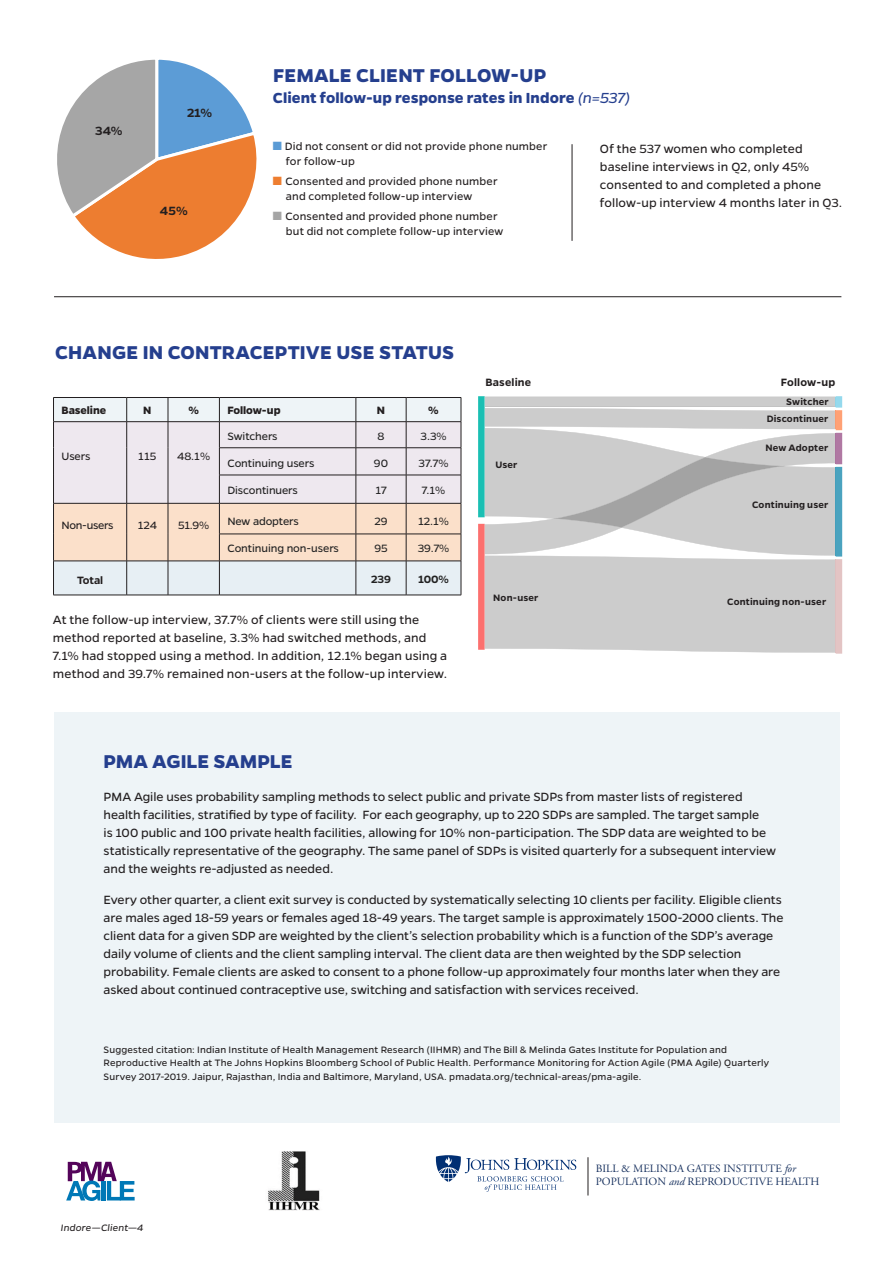
<style>
.page{position:relative;width:894px;height:1263px;background:#fff}
.page>*{position:absolute;margin:0;border:0;box-sizing:border-box;transform-origin:0 0}
.t1{font:700 21px "Gentona";letter-spacing:.005em;color:#253f8e}
.t2{font:700 16.5px "Gentona";letter-spacing:.005em;color:#253f8e}
.t3{font:13.5px/18px "Gentona";color:#231f20}
.t4{font:600 13.5px "Gentona";color:#231f20}
.t5{font:12px/15px "Gentona";letter-spacing:.015em;color:#231f20}
.t6{font:12px "Gentona";letter-spacing:-.01em;color:#222}
.t7{font:600 12px "Gentona";letter-spacing:.015em;color:#231f20}
.t8{font:700 12px "Gentona";letter-spacing:-.01em;color:#231f20}
.t9{font:12px "Gentona";letter-spacing:-.03em;color:#231f20}
.t10{font:600 12px "Gentona";letter-spacing:-.005em;color:#222}
.t11{font:11.1px/13.4px "Adobe Garamond";color:#1a3360}
.t12{font:10.5px/13.5px "Gentona";letter-spacing:.015em;color:#231f20}
.t13{font:600 10.5px "Gentona";letter-spacing:.015em;color:#231f20}
.t14{font:italic 10.5px "Gentona";letter-spacing:.015em;color:#231f20}
.s1{font-weight:400;font-style:italic}
.s2{color:#5a9bd5}
.s3{color:#ee7e30}
.s4{color:#a5a5a5}
.s5{font-style:italic}
</style>
<div class="page">
<svg style="left:57px;top:59px;width:200px;height:200px"></svg>
<div style="left:54px;top:712px;width:785px;height:410px;background:#eef4f7"></div>
<svg style="left:436px;top:1155px;width:140px;height:36px"></svg>
<hr style="left:587px;top:1157px;width:1px;height:38px;background:#231f20">
<hr style="left:571px;top:144px;width:1px;height:97px;background:#231f20">
<svg style="left:66px;top:1161px;width:69px;height:40px"></svg>
<hr style="left:54px;top:296px;width:787px;height:1px;background:#231f20">
<svg style="left:53px;top:397px;width:408px;height:197px;background:#e8e0de"></svg>
<hr style="left:53px;top:560px;width:74px;height:1px;background:#231f20">
<hr style="left:53px;top:561px;width:1px;height:34px;background:#231f20">
<hr style="left:127px;top:560px;width:41px;height:1px;background:#231f20">
<hr style="left:126px;top:561px;width:1px;height:34px;background:#231f20">
<hr style="left:168px;top:560px;width:51px;height:1px;background:#231f20">
<hr style="left:168px;top:561px;width:1px;height:34px;background:#231f20">
<hr style="left:219px;top:560px;width:137px;height:1px;background:#231f20">
<hr style="left:219px;top:561px;width:1px;height:34px;background:#231f20">
<hr style="left:356px;top:560px;width:50px;height:1px;background:#231f20">
<hr style="left:355px;top:561px;width:1px;height:34px;background:#231f20">
<hr style="left:406px;top:560px;width:55px;height:1px;background:#231f20">
<hr style="left:406px;top:561px;width:1px;height:34px;background:#231f20">
<hr style="left:460px;top:561px;width:1px;height:34px;background:#231f20">
<hr style="left:53px;top:594px;width:74px;height:1px;background:#231f20">
<hr style="left:127px;top:594px;width:41px;height:1px;background:#231f20">
<hr style="left:168px;top:594px;width:51px;height:1px;background:#231f20">
<hr style="left:219px;top:594px;width:137px;height:1px;background:#231f20">
<hr style="left:356px;top:594px;width:50px;height:1px;background:#231f20">
<hr style="left:406px;top:594px;width:55px;height:1px;background:#231f20">
<svg style="left:835px;top:396px;width:8px;height:258px"></svg>
<svg style="left:478px;top:396px;width:363px;height:257px;background:#cdcece"></svg>
<hr style="left:835px;top:559px;width:1px;height:93px;background:#debfbf">
<img style="left:268px;top:1151px;width:52px;height:59px">
<p class="t4" style="left:95px;top:123px;width:29px">34%</p>
<p class="t4" style="left:187px;top:105px;width:27px">21%</p>
<p class="t4" style="left:160px;top:202px;width:29px">45%</p>
<p class="t1" style="left:273px;top:63px;width:274px">FEMALE CLIENT FOLLOW-UP</p>
<p class="t2" style="left:273px;top:88px;width:358px">Client follow-up response rates in Indore <span class="s1">(n=537)</span></p>
<p class="t3" style="left:599px;top:139px;width:244px">Of the 537 women who completed baseline interviews in Q2, only 45% consented to and completed a phone follow-up interview 4 months later in Q3.</p>
<p class="t5" style="left:286px;top:138px;width:263px;text-indent:-13px"><span class="s2">■</span> Did not consent or did not provide phone number for follow-up</p>
<p class="t5" style="left:286px;top:174px;width:213px;text-indent:-13px"><span class="s3">■</span> Consented and provided phone number and completed follow-up interview</p>
<p class="t5" style="left:286px;top:209px;width:219px;text-indent:-13px"><span class="s4">■</span> Consented and provided phone number but did not complete follow-up interview</p>
<p class="t1" style="left:55px;top:340px;width:400px">CHANGE IN CONTRACEPTIVE USE STATUS</p>
<p class="t8" style="left:62px;top:403px;width:46px">Baseline</p>
<p class="t8" style="left:143px;top:403px;width:10px">N</p>
<p class="t8" style="left:188px;top:403px;width:12px">%</p>
<p class="t8" style="left:227px;top:403px;width:55px">Follow-up</p>
<p class="t8" style="left:377px;top:403px;width:10px">N</p>
<p class="t8" style="left:428px;top:403px;width:12px">%</p>
<p class="t5" style="left:62px;top:448px;width:30px">Users</p>
<p class="t5" style="left:138px;top:448px;width:20px">115</p>
<p class="t5" style="left:177px;top:448px;width:34px">48.1%</p>
<p class="t6" style="left:227px;top:429px;width:52px">Switchers</p>
<p class="t6" style="left:377px;top:429px;width:8px">8</p>
<p class="t6" style="left:420px;top:429px;width:27px">3.3%</p>
<p class="t6" style="left:227px;top:457px;width:88px">Continuing users</p>
<p class="t6" style="left:374px;top:457px;width:16px">90</p>
<p class="t6" style="left:418px;top:457px;width:31px">37.7%</p>
<p class="t6" style="left:227px;top:483px;width:72px">Discontinuers</p>
<p class="t6" style="left:375px;top:483px;width:13px">17</p>
<p class="t6" style="left:421px;top:483px;width:25px">7.1%</p>
<p class="t9" style="left:62px;top:518px;width:53px">Non-users</p>
<p class="t5" style="left:138px;top:518px;width:21px">124</p>
<p class="t5" style="left:178px;top:518px;width:33px">51.9%</p>
<p class="t6" style="left:227px;top:514px;width:73px">New adopters</p>
<p class="t6" style="left:374px;top:514px;width:15px">29</p>
<p class="t6" style="left:418px;top:514px;width:32px">12.1%</p>
<p class="t6" style="left:227px;top:541px;width:113px">Continuing non-users</p>
<p class="t6" style="left:374px;top:541px;width:15px">95</p>
<p class="t6" style="left:417px;top:541px;width:33px">39.7%</p>
<p class="t7" style="left:77px;top:573px;width:28px">Total</p>
<p class="t10" style="left:371px;top:572px;width:21px">239</p>
<p class="t10" style="left:418px;top:572px;width:32px">100%</p>
<p class="t3" style="left:53px;top:610px;width:395px">At the follow-up interview, 37.7% of clients were still using the method reported at baseline, 3.3% had switched methods, and 7.1% had stopped using a method. In addition, 12.1% began using a method and 39.7% remained non-users at the follow-up interview.</p>
<p class="t7" style="left:485px;top:376px;width:47px">Baseline</p>
<p class="t7" style="left:780px;top:376px;width:56px">Follow-up</p>
<p class="t13" style="left:495px;top:458px;width:24px">User</p>
<p class="t13" style="left:493px;top:592px;width:47px">Non-user</p>
<p class="t13" style="left:785px;top:395px;width:44px">Switcher</p>
<p class="t13" style="left:765px;top:441px;width:65px">New Adopter</p>
<p class="t13" style="left:766px;top:413px;width:63px">Discontinuer</p>
<p class="t13" style="left:751px;top:499px;width:78px">Continuing user</p>
<p class="t13" style="left:726px;top:595px;width:101px">Continuing non-user</p>
<p class="t1" style="left:103px;top:749px;width:190px">PMA AGILE SAMPLE</p>
<p class="t3" style="left:103px;top:787px;width:673px">PMA Agile uses probability sampling methods to select public and private SDPs from master lists of registered health facilities, stratified by type of facility. For each geography, up to 220 SDPs are sampled. The target sample<br>is 100 public and 100 private health facilities, allowing for 10% non-participation. The SDP data are weighted to be statistically representative of the geography. The same panel of SDPs is visited quarterly for a subsequent interview and the weights re-adjusted as needed.</p>
<p class="t3" style="left:103px;top:891px;width:681px">Every other quarter, a client exit survey is conducted by systematically selecting 10 clients per facility. Eligible clients are males aged 18-59 years or females aged 18-49 years. The target sample is approximately 1500-2000 clients. The client data for a given SDP are weighted by the client’s selection probability which is a function of the SDP’s average daily volume of clients and the client sampling interval. The client data are then weighted by the SDP selection probability. Female clients are asked to consent to a phone follow-up approximately four months later when they are asked about continued contraceptive use, switching and satisfaction with services received.</p>
<p class="t12" style="left:103px;top:1042px;width:667px">Suggested citation: Indian Institute of Health Management Research (IIHMR) and The Bill &amp; Melinda Gates Institute for Population and<br>Reproductive Health at The Johns Hopkins Bloomberg School of Public Health. Performance Monitoring for Action Agile (PMA Agile) Quarterly<br>Survey 2017-2019. Jaipur, Rajasthan, India and Baltimore, Maryland, USA. pmadata.org/technical-areas/pma-agile.</p>
<p class="t14" style="left:61px;top:1222px;width:84px">Indore—Client—4</p>
<p class="t11" style="left:595px;top:1161px;width:225px">BILL &amp; MELINDA GATES INSTITUTE <span class="s5">for<br></span>POPULATION <span class="s5">and</span> REPRODUCTIVE HEALTH</p>
</div>
